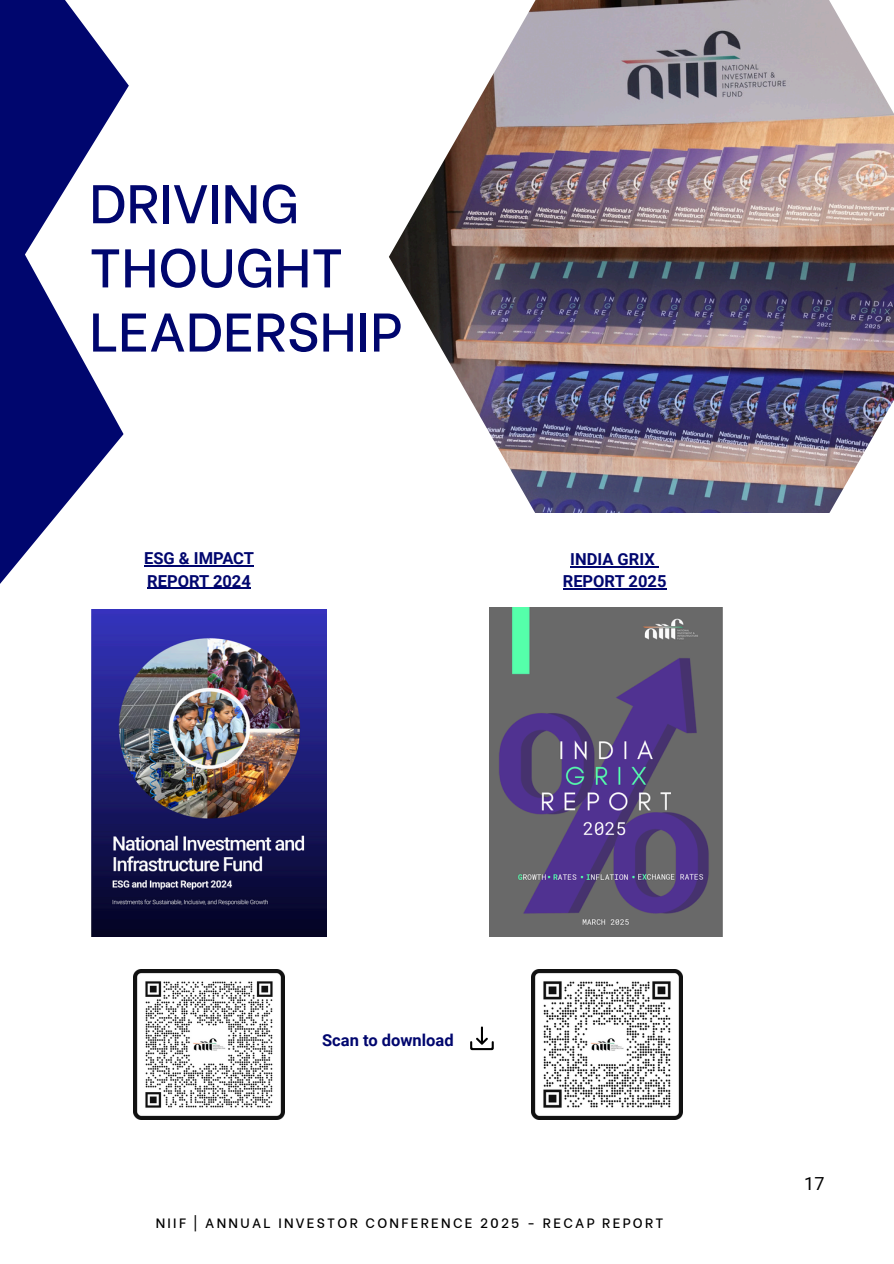
<style>
.page{position:relative;width:894px;height:1264px;background:#fff}
.page>*{position:absolute;margin:0;border:0;box-sizing:border-box;transform-origin:0 0}
.t1{font:500 54.3px/64.2px "Be Vietnam";color:#00066e}
.t2{font:18px "Roboto";color:#000}
.t3{font:700 16.5px/22.5px "Roboto";color:#00066e}
.t4{font:500 13.5px "Be Vietnam";letter-spacing:.17em;color:#000001}
</style>
<div class="page">
<img style="left:489px;top:607px;width:233px;height:329px">
<img style="left:91px;top:609px;width:236px;height:327px">
<img style="left:134px;top:969px;width:150px;height:150px">
<img style="left:531px;top:969px;width:151px;height:150px">
<svg style="left:470px;top:1026px;width:23px;height:24px"></svg>
<svg style="left:0;top:0;width:254px;height:584px;fill:#00066e"></svg>
<svg style="left:25px;top:0;width:229px;height:528px"></svg>
<hr style="left:144px;top:565px;width:110px;height:1px;background:#00066e">
<hr style="left:147px;top:587px;width:104px;height:2px;background:#00066e">
<hr style="left:570px;top:566px;width:84px;height:1px;background:#00066e">
<hr style="left:562px;top:588px;width:104px;height:1px;background:#00066e">
<img style="left:389px;top:0;width:504px;height:513px">
<h1 class="t1" style="left:89px;top:166px;width:314px">DRIVING<br>THOUGHT<br>LEADERSHIP</h1>
<p class="t3" style="left:144px;top:547px;width:111px">ESG &amp; IMPACT<br>REPORT 2024</p>
<h2 class="t3" style="left:562px;top:548px;width:105px;text-align:center">INDIA GRIX<br>REPORT 2025</h2>
<h2 class="t3" style="left:322px;top:1029px;width:133px">Scan to download</h2>
<p class="t4" style="left:156px;top:1211px;width:509px">NIIF | ANNUAL INVESTOR CONFERENCE 2025 - RECAP REPORT</p>
<p class="t2" style="left:804px;top:1173px;width:22px">17</p>
</div>
